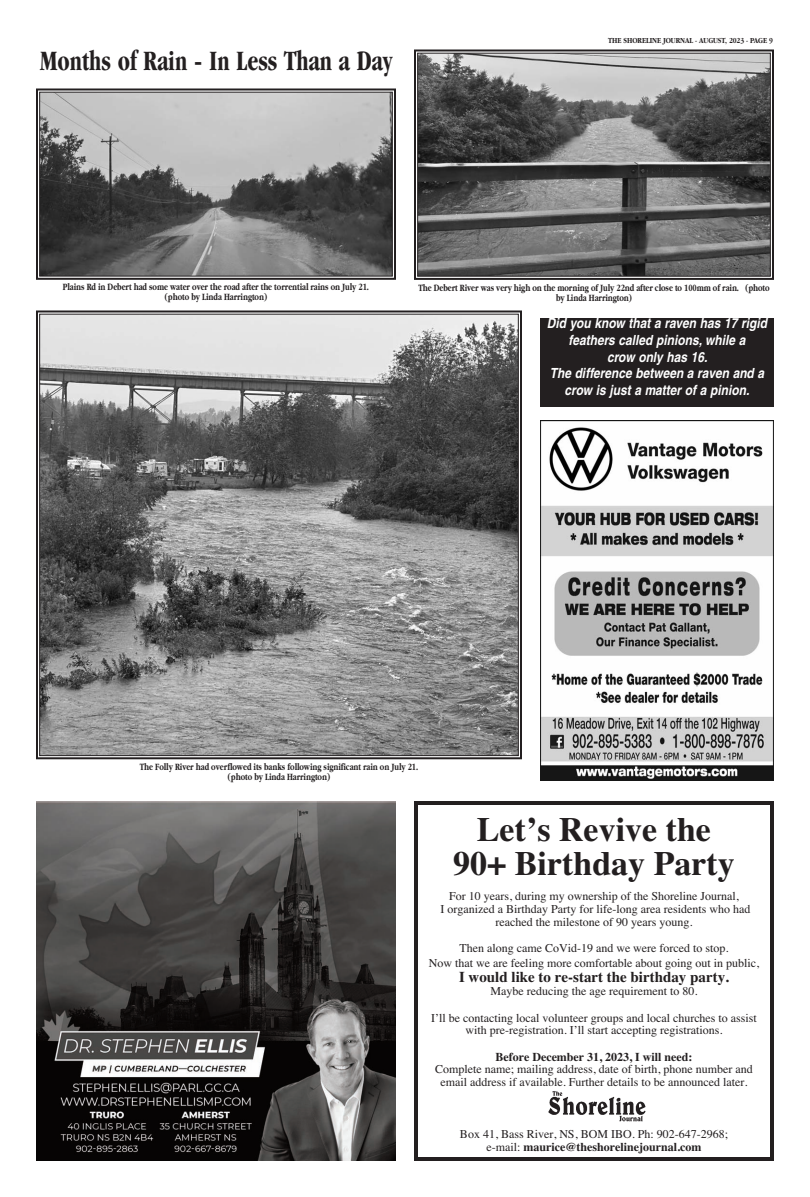
<style>
.page{position:relative;width:810px;height:1197px;background:#fff}
.page>*{position:absolute;margin:0;border:0;box-sizing:border-box;transform-origin:0 0}
.t1{font:700 34px/33px "Times";color:#231f20;text-align:center}
.t2{font:700 condensed 29px "Garamond";color:#231f20;scale:.85 1}
.t3{font:700 15px "Times";color:#231f20}
.t4{font:italic 700 14px/16.8px "Helvetica";color:#fff;text-align:center;scale:.85 1}
.t5{font:12px/13px "Times";color:#231f20;text-align:center}
.t6{font:700 12px "Times";color:#231f20}
.t7{font:700 10px/10px "Garamond";color:#231f20;text-align:center;scale:.75 1}
.t8{font:700 8px "Garamond";color:#231f20;scale:.85 1}
.s1{font-weight:700}
</style>
<div class="page">
<div style="left:414px;top:801px;width:360px;height:360px;border:4px solid #231f20"></div>
<img style="left:548px;top:1091px;width:98px;height:31px">
<img style="left:36px;top:801px;width:360px;height:360px">
<img style="left:540px;top:421px;width:234px;height:360px">
<img style="left:41px;top:94px;width:350px;height:180px">
<div style="left:36px;top:88px;width:360px;height:192px;border:2px solid #231f20"></div>
<div style="left:39px;top:92px;width:354px;height:184px;border:1px solid #231f20"></div>
<img style="left:419px;top:55px;width:350px;height:220px">
<div style="left:414px;top:50px;width:360px;height:230px;border:2px solid #231f20"></div>
<div style="left:417px;top:53px;width:354px;height:224px;border:1px solid #231f20"></div>
<img style="left:41px;top:316px;width:476px;height:438px">
<div style="left:36px;top:310px;width:486px;height:449px;border:2px solid #231f20"></div>
<div style="left:540px;top:318px;width:234px;height:89px;background:#231f20"></div>
<h2 class="t2" style="left:40px;top:50px;width:416px">Months of Rain - In Less Than a Day</h2>
<p class="t8" style="left:608px;top:37px;width:195px">THE SHORELINE JOURNAL - AUGUST, 2023 - PAGE 9</p>
<p class="t7" style="left:63px;top:283px;width:410px">Plains Rd in Debert had some water over the road after the torrential rains on July 21. (photo by Linda Harrington)</p>
<p class="t7" style="left:418px;top:283px;width:470px">The Debert River was very high on the morning of July 22nd after close to 100mm of rain. (photo by Linda Harrington)</p>
<p class="t4" style="left:547px;top:316px;width:263px">Did you know that a raven has 17 rigid feathers called pinions, while a<br>crow only has 16.<br>The difference between a raven and a crow is just a matter of a pinion.</p>
<p class="t7" style="left:140px;top:763px;width:373px">The Folly River had overflowed its banks following significant rain on July 21. (photo by Linda Harrington)</p>
<h1 class="t1" style="left:453px;top:817px;width:283px">Let’s Revive the<br>90+ Birthday Party</h1>
<p class="t5" style="left:441px;top:891px;width:311px">For 10 years, during my ownership of the Shoreline Journal,<br>I organized a Birthday Party for life-long area residents who had reached the milestone of 90 years young.</p>
<p class="t5" style="left:429px;top:942px;width:332px;line-height:15px">Then along came CoVid-19 and we were forced to stop.<br>Now that we are feeling more comfortable about going out in public,</p>
<p class="t3" style="left:459px;top:972px;width:271px">I would like to re-start the birthday party.</p>
<p class="t5" style="left:431px;top:980px;width:327px;line-height:26px">Maybe reducing the age requirement to 80.<br>I’ll be contacting local volunteer groups and local churches to assist</p>
<p class="t5" style="left:466px;top:1025px;width:258px">with pre-registration. I’ll start accepting registrations.</p>
<p class="t6" style="left:495px;top:1052px;width:199px">Before December 31, 2023, I will need:</p>
<p class="t5" style="left:435px;top:1064px;width:319px">Complete name; mailing address, date of birth, phone number and email address if available. Further details to be announced later.</p>
<p class="t5" style="left:460px;top:1129px;width:270px">Box 41, Bass River, NS, BOM IBO. Ph: 902-647-2968; e-mail: <span class="s1">maurice@theshorelinejournal.com</span></p>
</div>
